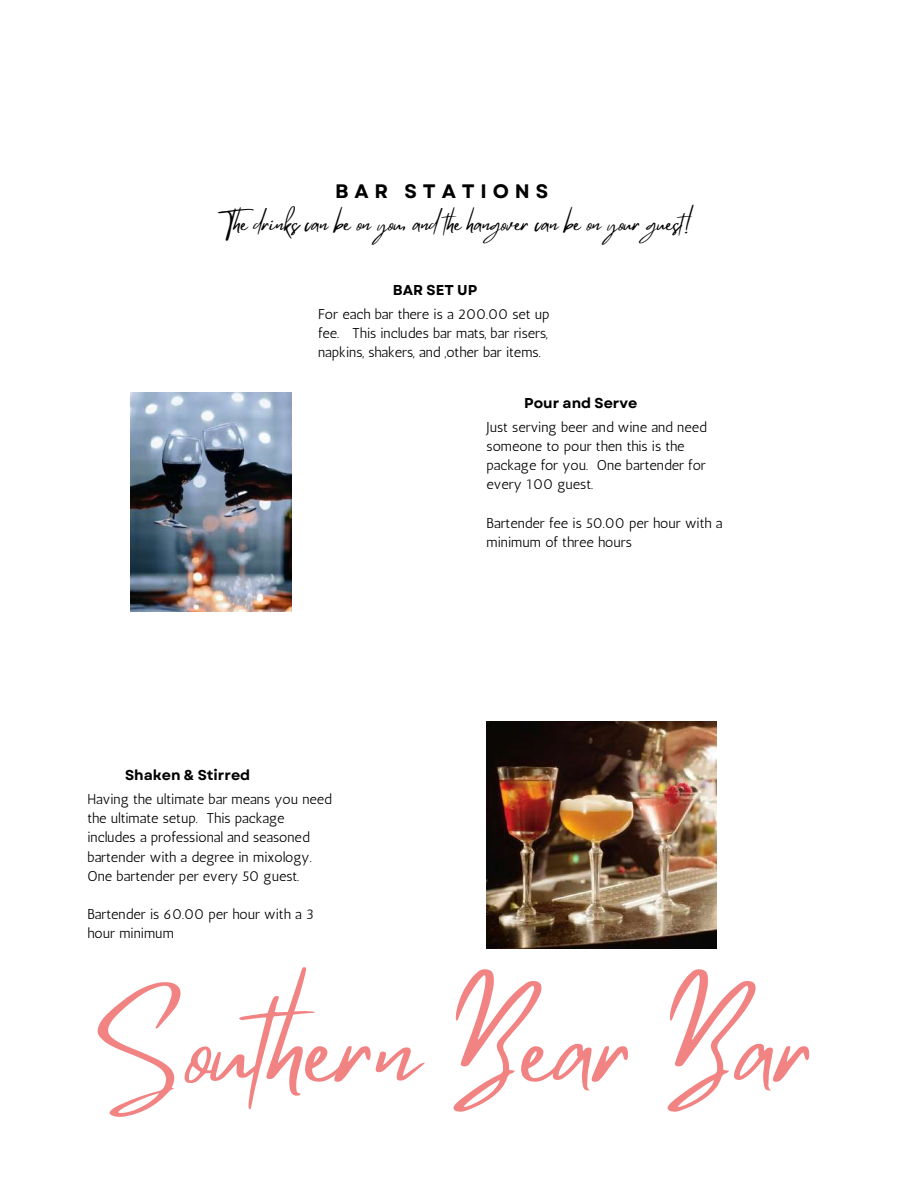
<style>
.page{position:relative;width:918px;height:1188px;background:#fff}
.page>*{position:absolute;margin:0;border:0;box-sizing:border-box;transform-origin:0 0}
.t1{font:107.85px "Mistrully";color:#f18383}
.t2{font:21.6px "Mistrully";color:#000}
.t3{font:700 19.5px "Garet";letter-spacing:.3em;color:#000}
.t4{font:14.25px/19.2px "Antic";color:#000}
.t5{font:700 14.25px "Garet";color:#000}
</style>
<div class="page">
<img style="left:130px;top:392px;width:161px;height:220px">
<img style="left:487px;top:721px;width:229px;height:228px">
<h3 class="t3" style="left:335px;top:177px;width:215px">BAR STATIONS</h3>
<h2 class="t2" style="left:223px;top:207px;width:474px">The drinks can be on you, and the hangover can be on your guest!</h2>
<p class="t5" style="left:393px;top:280px;width:86px">BAR SET UP</p>
<p class="t4" style="left:318px;top:305px;width:233px">For each bar there is a 200.00 set up fee. This includes bar mats, bar risers, napkins, shakers, and ,other bar items.</p>
<p class="t5" style="left:524px;top:393px;width:115px">Pour and Serve</p>
<p class="t5" style="left:125px;top:765px;width:127px">Shaken &amp; Stirred</p>
<p class="t4" style="left:87px;top:790px;width:246px">Having the ultimate bar means you need the ultimate setup. This package includes a professional and seasoned bartender with a degree in mixology.<br>One bartender per every 50 guest.</p>
<p class="t4" style="left:87px;top:904px;width:228px">Bartender is 60.00 per hour with a 3 hour minimum</p>
<p class="t4" style="left:487px;top:417px;width:222px">Just serving beer and wine and need someone to pour then this is the package for you. One bartender for every 100 guest.</p>
<p class="t4" style="left:487px;top:513px;width:237px">Bartender fee is 50.00 per hour with a minimum of three hours</p>
<h1 class="t1" style="left:103px;top:962px;width:713px">Southern Bear Bar</h1>
</div>
